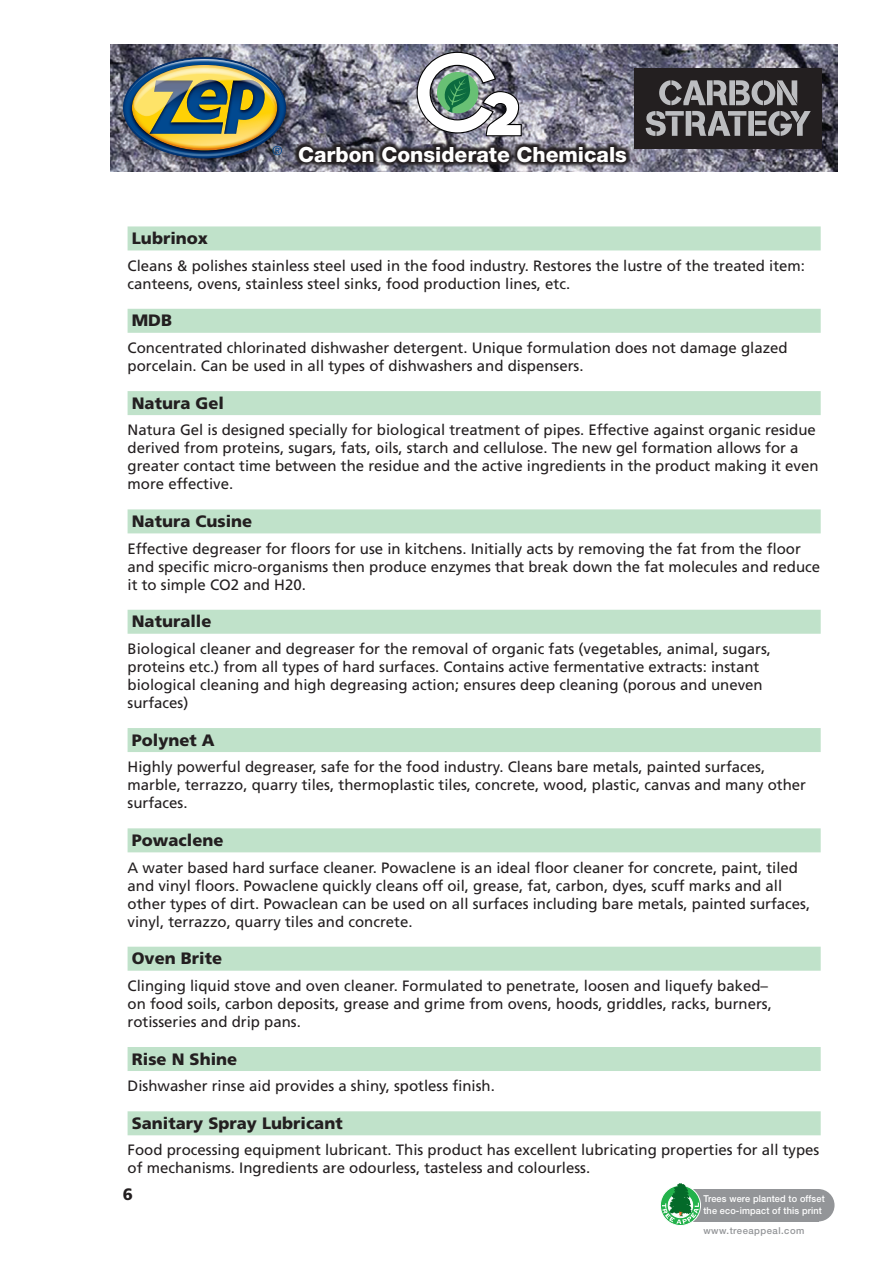
<style>
.page{position:relative;width:893px;height:1263px;background:#fff}
.page>*{position:absolute;margin:0;border:0;box-sizing:border-box;transform-origin:0 0}
.t1{font:800 21px "Helvetica Neue";color:#fff}
.t2{font:900 16.5px "Frutiger";color:#231f20}
.t3{font:15px/18px "Frutiger";color:#231f20}
.t4{font:500 9.45px/12px "Helvetica Neue";letter-spacing:.015em;color:#fff;scale:.96 1}
.t5{font:500 9.45px "Helvetica Neue";letter-spacing:.05em;color:#939598}
</style>
<div class="page">
<div style="left:802px;top:1189px;width:32px;height:32px;background:#939598;border-radius:50%"></div>
<div style="left:691px;top:1189px;width:127px;height:32px;background:#939598"></div>
<div style="left:660px;top:1185px;width:40px;height:40px;background:#fbfdfb;border-radius:50%"></div>
<div style="left:660px;top:1185px;width:41px;height:41px;border:1px solid #fff;border-radius:50%"></div>
<svg style="left:662px;top:1183px;width:37px;height:41px"></svg>
<img style="left:111px;top:45px;width:727px;height:126px">
<img style="left:119px;top:53px;width:176px;height:114px">
<img style="left:125px;top:59px;width:159px;height:97px">
<div style="left:635px;top:68px;width:187px;height:81px;background:#231f20"></div>
<svg style="left:661px;top:80px;width:136px;height:25px"></svg>
<svg style="left:687px;top:111px;width:124px;height:25px"></svg>
<svg style="left:416px;top:51px;width:106px;height:35px"></svg>
<img style="left:239px;top:86px;width:448px;height:85px">
<div style="left:128px;top:226px;width:693px;height:24px;background:#c0e2ca"></div>
<div style="left:128px;top:309px;width:693px;height:24px;background:#c0e2ca"></div>
<div style="left:128px;top:391px;width:693px;height:24px;background:#c0e2ca"></div>
<div style="left:128px;top:509px;width:693px;height:24px;background:#c0e2ca"></div>
<div style="left:128px;top:610px;width:693px;height:24px;background:#c0e2ca"></div>
<div style="left:128px;top:728px;width:693px;height:24px;background:#c0e2ca"></div>
<div style="left:128px;top:828px;width:693px;height:24px;background:#c0e2ca"></div>
<div style="left:128px;top:947px;width:693px;height:24px;background:#c0e2ca"></div>
<div style="left:128px;top:1047px;width:693px;height:24px;background:#c0e2ca"></div>
<div style="left:128px;top:1111px;width:693px;height:24px;background:#c0e2ca"></div>
<h1 class="t1" style="left:298px;top:142px;width:330px">Carbon Considerate Chemicals</h1>
<p class="t2" style="left:132px;top:228px;width:78px">Lubrinox</p>
<p class="t3" style="left:128px;top:256px;width:679px">Cleans &amp; polishes stainless steel used in the food industry. Restores the lustre of the treated item: canteens, ovens, stainless steel sinks, food production lines, etc.</p>
<p class="t2" style="left:132px;top:311px;width:42px">MDB</p>
<p class="t3" style="left:128px;top:339px;width:662px">Concentrated chlorinated dishwasher detergent. Unique formulation does not damage glazed porcelain. Can be used in all types of dishwashers and dispensers.</p>
<p class="t2" style="left:132px;top:393px;width:94px">Natura Gel</p>
<p class="t3" style="left:128px;top:421px;width:693px">Natura Gel is designed specially for biological treatment of pipes. Effective against organic residue derived from proteins, sugars, fats, oils, starch and cellulose. The new gel formation allows for a greater contact time between the residue and the active ingredients in the product making it even more effective.</p>
<p class="t2" style="left:132px;top:511px;width:122px">Natura Cusine</p>
<p class="t3" style="left:128px;top:539px;width:694px">Effective degreaser for floors for use in kitchens. Initially acts by removing the fat from the floor and specific micro-organisms then produce enzymes that break down the fat molecules and reduce it to simple CO2 and H20.</p>
<p class="t2" style="left:132px;top:612px;width:81px">Naturalle</p>
<p class="t3" style="left:128px;top:639px;width:645px">Biological cleaner and degreaser for the removal of organic fats (vegetables, animal, sugars, proteins etc.) from all types of hard surfaces. Contains active fermentative extracts: instant biological cleaning and high degreasing action; ensures deep cleaning (porous and uneven surfaces)</p>
<p class="t2" style="left:132px;top:730px;width:84px">Polynet A</p>
<p class="t3" style="left:128px;top:758px;width:680px">Highly powerful degreaser, safe for the food industry. Cleans bare metals, painted surfaces, marble, terrazzo, quarry tiles, thermoplastic tiles, concrete, wood, plastic, canvas and many other surfaces.</p>
<p class="t2" style="left:132px;top:830px;width:93px">Powaclene</p>
<p class="t3" style="left:128px;top:858px;width:684px">A water based hard surface cleaner. Powaclene is an ideal floor cleaner for concrete, paint, tiled and vinyl floors. Powaclene quickly cleans off oil, grease, fat, carbon, dyes, scuff marks and all other types of dirt. Powaclean can be used on all surfaces including bare metals, painted surfaces, vinyl, terrazzo, quarry tiles and concrete.</p>
<p class="t2" style="left:132px;top:948px;width:92px">Oven Brite</p>
<p class="t3" style="left:128px;top:976px;width:646px">Clinging liquid stove and oven cleaner. Formulated to penetrate, loosen and liquefy baked– on food soils, carbon deposits, grease and grime from ovens, hoods, griddles, racks, burners, rotisseries and drip pans.</p>
<p class="t2" style="left:132px;top:1049px;width:107px">Rise N Shine</p>
<p class="t3" style="left:128px;top:1077px;width:369px">Dishwasher rinse aid provides a shiny, spotless finish.</p>
<p class="t2" style="left:132px;top:1113px;width:212px">Sanitary Spray Lubricant</p>
<p class="t3" style="left:128px;top:1141px;width:693px">Food processing equipment lubricant. This product has excellent lubricating properties for all types of mechanisms. Ingredients are odourless, tasteless and colourless.</p>
<p class="t2" style="left:123px;top:1184px;width:12px">6</p>
<p class="t4" style="left:703px;top:1192px;width:128px">Trees were planted to offset the eco-impact of this print</p>
<p class="t5" style="left:703px;top:1224px;width:102px">www.treeappeal.com</p>
</div>
